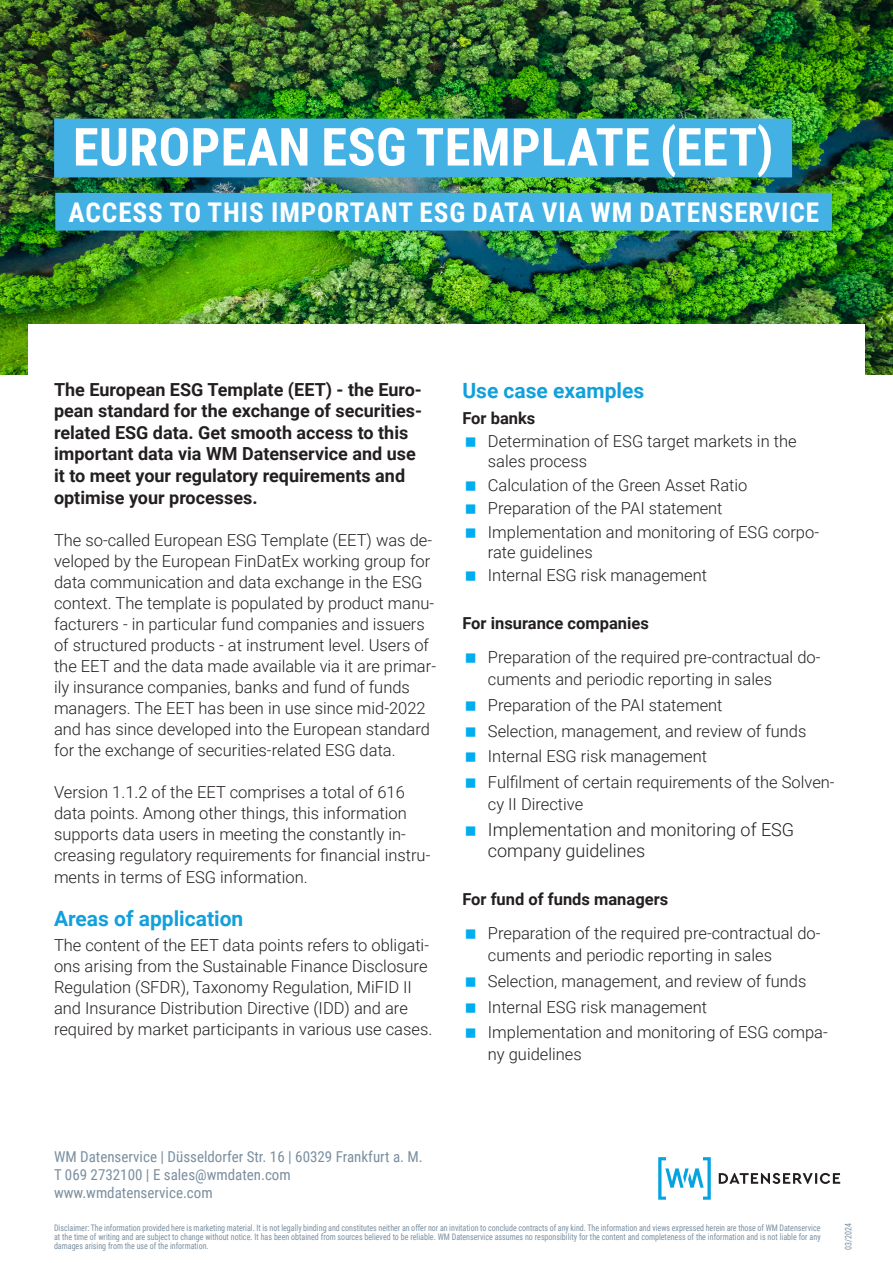
<style>
.page{position:relative;width:893px;height:1263px;background:#fff}
.page>*{position:absolute;margin:0;border:0;box-sizing:border-box;transform-origin:0 0}
.Flyer_Heading_1{font:700 52.5px "Roboto Condensed";letter-spacing:.005em;color:#fff}
.Flyer_Subhead{font:700 27.15px "Roboto Condensed";letter-spacing:.035em;color:#fff}
.t1{font:700 21px "Roboto";color:#12a0db}
.t2{font:700 18px/21.6px "Roboto";color:#231f20}
.t3{font:300 18px/21.6px "Roboto";color:#231f20}
.t4{font:300 16.5px/21px "Roboto";color:#231f20}
.t5{font:700 16.5px "Roboto";color:#231f20}
.t6{font:15px "Roboto Condensed";color:#7a8fa0}
.t7{font:9px/9px "Roboto Condensed";color:#7a8fa0;text-align:justify;scale:.89 1}
</style>
<div class="page">
<img style="left:0;top:0;width:893px;height:374px">
<div style="left:54px;top:119px;width:738px;height:58px;background:#44b1e5"></div>
<div style="left:55px;top:193px;width:777px;height:38px;background:#44b1e5"></div>
<svg style="left:719px;top:1173px;width:121px;height:11px"></svg>
<svg style="left:658px;top:1157px;width:53px;height:43px"></svg>
<div style="left:28px;top:324px;width:837px;height:56px;background:#fff"></div>
<p class="Flyer_Heading_1" style="left:73px;top:110px;width:702px">EUROPEAN ESG TEMPLATE (EET)</p>
<p class="Flyer_Subhead" style="left:69px;top:193px;width:752px">ACCESS TO THIS IMPORTANT ESG DATA VIA WM DATENSERVICE</p>
<p class="t2" style="left:54px;top:378px;width:370px">The European ESG Template (EET) - the Euro&shy;pean standard for the exchange of securities&shy;related ESG data. Get smooth access to this important data via WM Datenservice and use it to meet your regulatory requirements and optimise your processes.</p>
<p class="t4" style="left:54px;top:529px;width:384px">The so-called European ESG Template (EET) was de&shy;veloped by the European FinDatEx working group for data communication and data exchange in the ESG context. The template is populated by product manu&shy;facturers - in particular fund companies and issuers of structured products - at instrument level. Users of the EET and the data made available via it are primar&shy;ily insurance companies, banks and fund of funds managers. The EET has been in use since mid-2022 and has since developed into the European standard for the exchange of securities-related ESG data.</p>
<p class="t4" style="left:54px;top:781px;width:378px">Version 1.1.2 of the EET comprises a total of 616 data points. Among other things, this information supports data users in meeting the constantly in&shy;creasing regulatory requirements for financial instru&shy;ments in terms of ESG information.</p>
<p class="t1" style="left:54px;top:904px;width:191px">Areas of application</p>
<p class="t4" style="left:54px;top:934px;width:380px">The content of the EET data points refers to obligati&shy;ons arising from the Sustainable Finance Disclosure Regulation (SFDR), Taxonomy Regulation, MiFID II and Insurance Distribution Directive (IDD) and are required by market participants in various use cases.</p>
<p class="t1" style="left:462px;top:376px;width:183px">Use case examples</p>
<p class="t5" style="left:462px;top:406px;width:74px">For banks</p>
<p class="t4" style="left:488px;top:431px;width:310px;line-height:19.5px">Determination of ESG target markets in the sales process</p>
<p class="t4" style="left:488px;top:474px;width:261px">Calculation of the Green Asset Ratio</p>
<p class="t4" style="left:488px;top:497px;width:236px">Preparation of the PAI statement</p>
<p class="t4" style="left:488px;top:522px;width:333px;line-height:19.5px">Implementation and monitoring of ESG corpo&shy;rate guidelines</p>
<p class="t4" style="left:488px;top:564px;width:221px">Internal ESG risk management</p>
<p class="t5" style="left:462px;top:611px;width:188px">For insurance companies</p>
<p class="t4" style="left:488px;top:646px;width:334px;line-height:21.6px">Preparation of the required pre-contractual do&shy;cuments and periodic reporting in sales</p>
<p class="t4" style="left:488px;top:694px;width:236px">Preparation of the PAI statement</p>
<p class="t4" style="left:488px;top:720px;width:320px">Selection, management, and review of funds</p>
<p class="t4" style="left:488px;top:745px;width:221px">Internal ESG risk management</p>
<p class="t4" style="left:488px;top:771px;width:348px;line-height:21.6px">Fulfilment of certain requirements of the Solven&shy;cy II Directive</p>
<p class="t3" style="left:488px;top:818px;width:308px">Implementation and monitoring of ESG company guidelines</p>
<p class="t5" style="left:462px;top:887px;width:207px">For fund of funds managers</p>
<p class="t4" style="left:488px;top:922px;width:334px;line-height:21.6px">Preparation of the required pre-contractual do&shy;cuments and periodic reporting in sales</p>
<p class="t4" style="left:488px;top:970px;width:320px">Selection, management, and review of funds</p>
<p class="t4" style="left:488px;top:995px;width:221px">Internal ESG risk management</p>
<p class="t4" style="left:488px;top:1021px;width:341px;line-height:21.6px">Implementation and monitoring of ESG compa&shy;ny guidelines</p>
<p class="t6" style="left:54px;top:1146px;width:370px">WM Datenservice | Düsseldorfer Str. 16 | 60329 Frankfurt a. M.</p>
<p class="t6" style="left:54px;top:1164px;width:238px">T 069 2732100 | E sales@wmdaten.com</p>
<p class="t6" style="left:54px;top:1182px;width:160px">www.wmdatenservice.com</p>
<p class="t7" style="left:54px;top:1223px;width:863px">Disclaimer: The information provided here is marketing material. It is not legally binding and constitutes neither an offer nor an invitation to conclude contracts of any kind. The information and views expressed herein are those of WM Datenservice at the time of writing and are subject to change without notice. It has been obtained from sources believed to be reliable. WM Datenservice assumes no responsibility for the content and completeness of the information and is not liable for any damages arising from the use of the information.</p>
<p class="t7" style="left:843px;top:1250px;width:32px;rotate:-90deg">03/2024</p>
</div>
